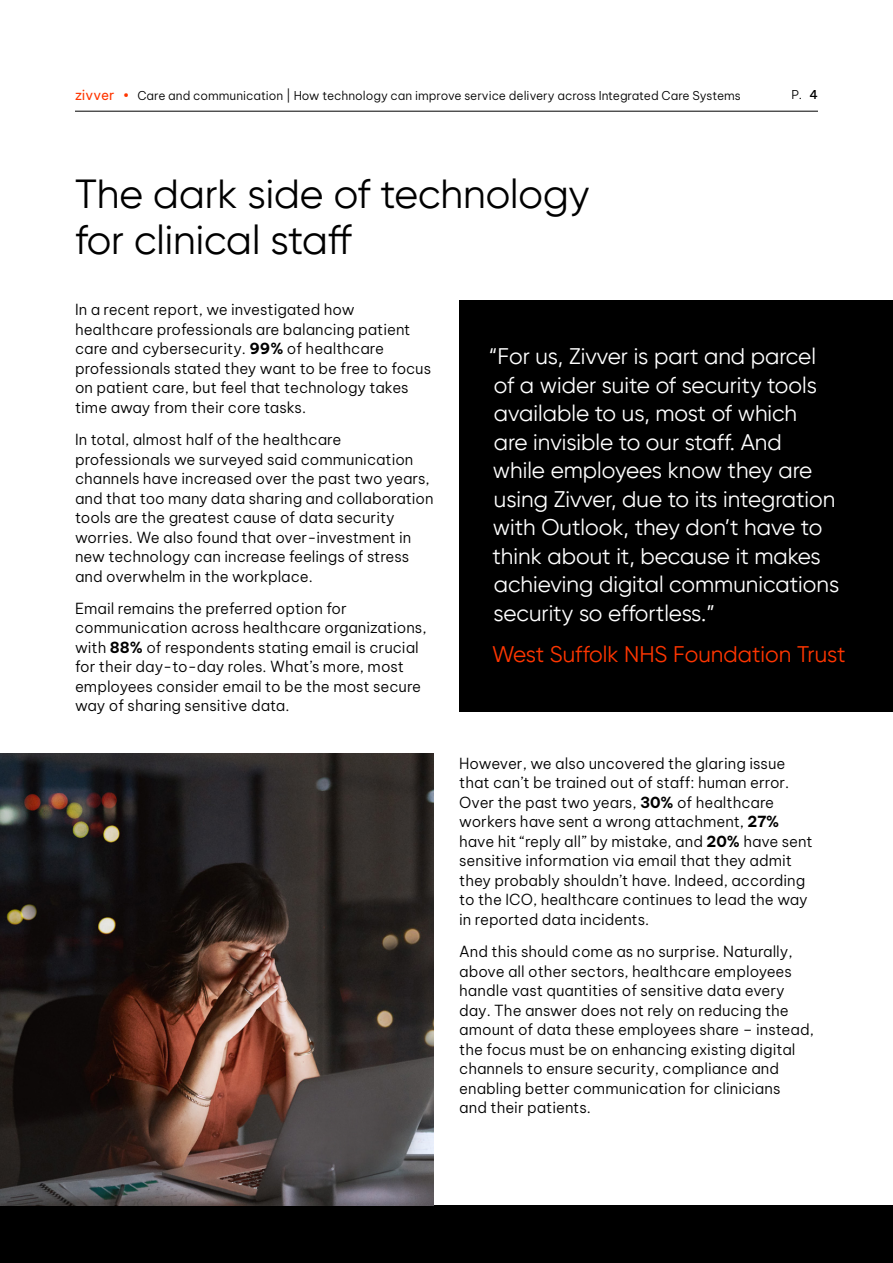
<style>
.page{position:relative;width:893px;height:1263px;background:#fff}
.page>*{position:absolute;margin:0;border:0;box-sizing:border-box;transform-origin:0 0}
.t1{font:40.5px/46.5px "Gilroy";color:#000}
.t2{font:22.5px/28.5px "Gilroy";color:#fff}
.t3{font:22.5px "Gilroy";color:#ff3600}
.t4{font:300 15px/19.5px "Be Vietnam Pro";color:#000}
.t5{font:300 12px "Be Vietnam Pro";color:#000}
.s1{font-weight:400;font-size:13.5px;color:#ff3600}
.s2{font-weight:400;font-style:italic;color:#ff3600}
.s3{font-weight:500}
.s4{font-weight:700}
</style>
<div class="page">
<hr style="left:75px;top:111px;width:743px;height:1px;background:#000">
<div style="left:0;top:1205px;width:893px;height:58px;background:#000"></div>
<div style="left:459px;top:300px;width:434px;height:411px;background:#000"></div>
<img style="left:0;top:754px;width:434px;height:451px">
<p class="t5" style="left:75px;top:86px;width:667px"><span class="s1">zivver</span> <span class="s2">•</span> Care and communication | How technology can improve service delivery across Integrated Care Systems</p>
<p class="t5" style="left:791px;top:85px;width:28px">P. <span class="s3">4</span></p>
<h1 class="t1" style="left:75px;top:170px;width:516px">The dark side of technology for clinical staff</h1>
<p class="t4" style="left:75px;top:299px;width:358px">In a recent report, we investigated how healthcare professionals are balancing patient care and cybersecurity. <span class="s4">99%</span> of healthcare professionals stated they want to be free to focus on patient care, but feel that technology takes time away from their core tasks.</p>
<p class="t4" style="left:75px;top:428px;width:360px">In total, almost half of the healthcare professionals we surveyed said communication channels have increased over the past two years, and that too many data sharing and collaboration tools are the greatest cause of data security worries. We also found that over-investment in new technology can increase feelings of stress and overwhelm in the workplace.</p>
<p class="t4" style="left:75px;top:597px;width:353px">Email remains the preferred option for communication across healthcare organizations, with <span class="s4">88%</span> of respondents stating email is crucial for their day-to-day roles. What’s more, most employees consider email to be the most secure way of sharing sensitive data.</p>
<p class="t2" style="left:489px;top:342px;width:352px">“For us, Zivver is part and parcel of a wider suite of security tools available to us, most of which<br>are invisible to our staff. And<br>while employees know they are using Zivver, due to its integration with Outlook, they don’t have to think about it, because it makes achieving digital communications security so effortless.”</p>
<h2 class="t3" style="left:492px;top:641px;width:355px">West Suffolk NHS Foundation Trust</h2>
<p class="t4" style="left:459px;top:752px;width:355px">However, we also uncovered the glaring issue that can’t be trained out of staff: human error.<br>Over the past two years, <span class="s4">30%</span> of healthcare workers have sent a wrong attachment, <span class="s4">27% </span>have hit “reply all” by mistake, and <span class="s4">20%</span> have sent sensitive information via email that they admit they probably shouldn’t have. Indeed, according to the ICO, healthcare continues to lead the way in reported data incidents.</p>
<p class="t4" style="left:459px;top:940px;width:356px">And this should come as no surprise. Naturally, above all other sectors, healthcare employees handle vast quantities of sensitive data every day. The answer does not rely on reducing the amount of data these employees share – instead, the focus must be on enhancing existing digital channels to ensure security, compliance and enabling better communication for clinicians<br>and their patients.</p>
</div>
